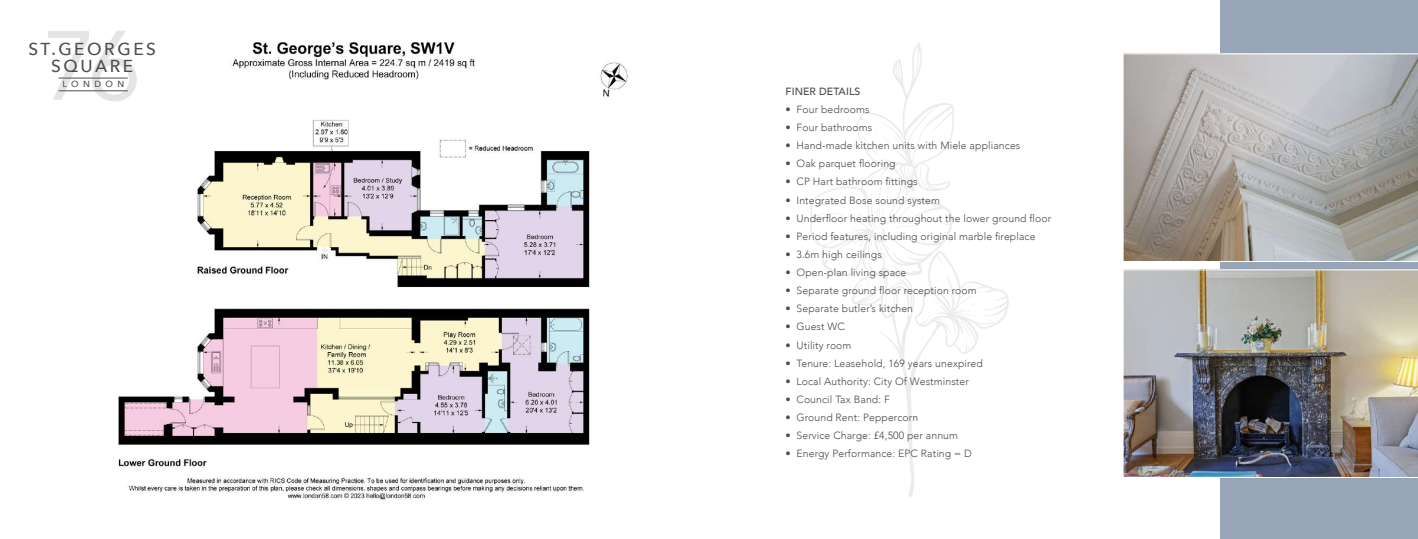
<style>
.page{position:relative;width:1418px;height:539px;background:#fff}
.page>*{position:absolute;margin:0;border:0;box-sizing:border-box;transform-origin:0 0}
.t1{font:95.8px "Avenir Next";color:#524c50}
.t2{font:500 17.3px/17.7px "Avenir Next";letter-spacing:.15em;color:#524c50;text-align:center}
.t3{font:300 10.4px "Avenir";letter-spacing:.01em;color:#4a4a49}
.t4{font:500 10.4px "Avenir";letter-spacing:.01em;color:#4a4a49}
.t5{font:500 8.9px "Avenir Next";letter-spacing:.5em;color:#524c50}
</style>
<div class="page">
<svg style="left:856px;top:43px;width:98px;height:123px"></svg>
<svg style="left:810px;top:166px;width:199px;height:331px"></svg>
<svg style="left:973px;top:291px;width:7px;height:3px"></svg>
<svg style="left:970px;top:303px;width:10px;height:3px"></svg>
<svg style="left:964px;top:336px;width:4px;height:14px"></svg>
<img style="left:118px;top:42px;width:510px;height:458px">
<div style="left:1220px;top:0;width:197px;height:539px;background:#97a5b6"></div>
<svg style="left:1123px;top:53px;width:294px;height:209px;background:#aca9a6"></svg>
<img style="left:1123px;top:269px;width:294px;height:209px">
<svg style="left:48px;top:31px;width:88px;height:70px"></svg>
<hr style="left:59px;top:78px;width:69px;height:1px;background:#524c50">
<hr style="left:59px;top:91px;width:69px;height:1px;background:#524c50">
<h1 class="t1" style="left:41px;top:-15px;width:102px">76</h1>
<h2 class="t2" style="left:28px;top:39px;width:129px">ST.GEORGES<br>SQUARE</h2>
<p class="t5" style="left:62px;top:77px;width:63px">LONDON</p>
<p class="t4" style="left:785px;top:82px;width:76px">FINER DETAILS</p>
<p class="t3" style="left:785px;top:103px;width:85px">• Four bedrooms</p>
<p class="t3" style="left:785px;top:121px;width:88px">• Four bathrooms</p>
<p class="t3" style="left:785px;top:139px;width:236px">• Hand-made kitchen units with Miele appliances</p>
<p class="t3" style="left:785px;top:157px;width:112px">• Oak parquet flooring</p>
<p class="t3" style="left:785px;top:176px;width:134px">• CP Hart bathroom fittings</p>
<p class="t3" style="left:785px;top:194px;width:156px">• Integrated Bose sound system</p>
<p class="t3" style="left:785px;top:212px;width:267px">• Underfloor heating throughout the lower ground floor</p>
<p class="t3" style="left:785px;top:230px;width:251px">• Period features, including original marble fireplace</p>
<p class="t3" style="left:785px;top:248px;width:98px">• 3.6m high ceilings</p>
<p class="t3" style="left:785px;top:266px;width:122px">• Open-plan living space</p>
<p class="t3" style="left:785px;top:284px;width:193px">• Separate ground floor reception room</p>
<p class="t3" style="left:785px;top:302px;width:129px">• Separate butler’s kitchen</p>
<p class="t3" style="left:785px;top:320px;width:61px">• Guest WC</p>
<p class="t3" style="left:785px;top:339px;width:67px">• Utility room</p>
<p class="t3" style="left:785px;top:357px;width:199px">• Tenure: Leasehold, 169 years unexpired</p>
<p class="t3" style="left:785px;top:375px;width:185px">• Local Authority: City Of Westminster</p>
<p class="t3" style="left:785px;top:393px;width:106px">• Council Tax Band: F</p>
<p class="t3" style="left:785px;top:411px;width:134px">• Ground Rent: Peppercorn</p>
<p class="t3" style="left:785px;top:429px;width:174px">• Service Charge: £4,500 per annum</p>
<p class="t3" style="left:785px;top:447px;width:188px">• Energy Performance: EPC Rating = D</p>
</div>
